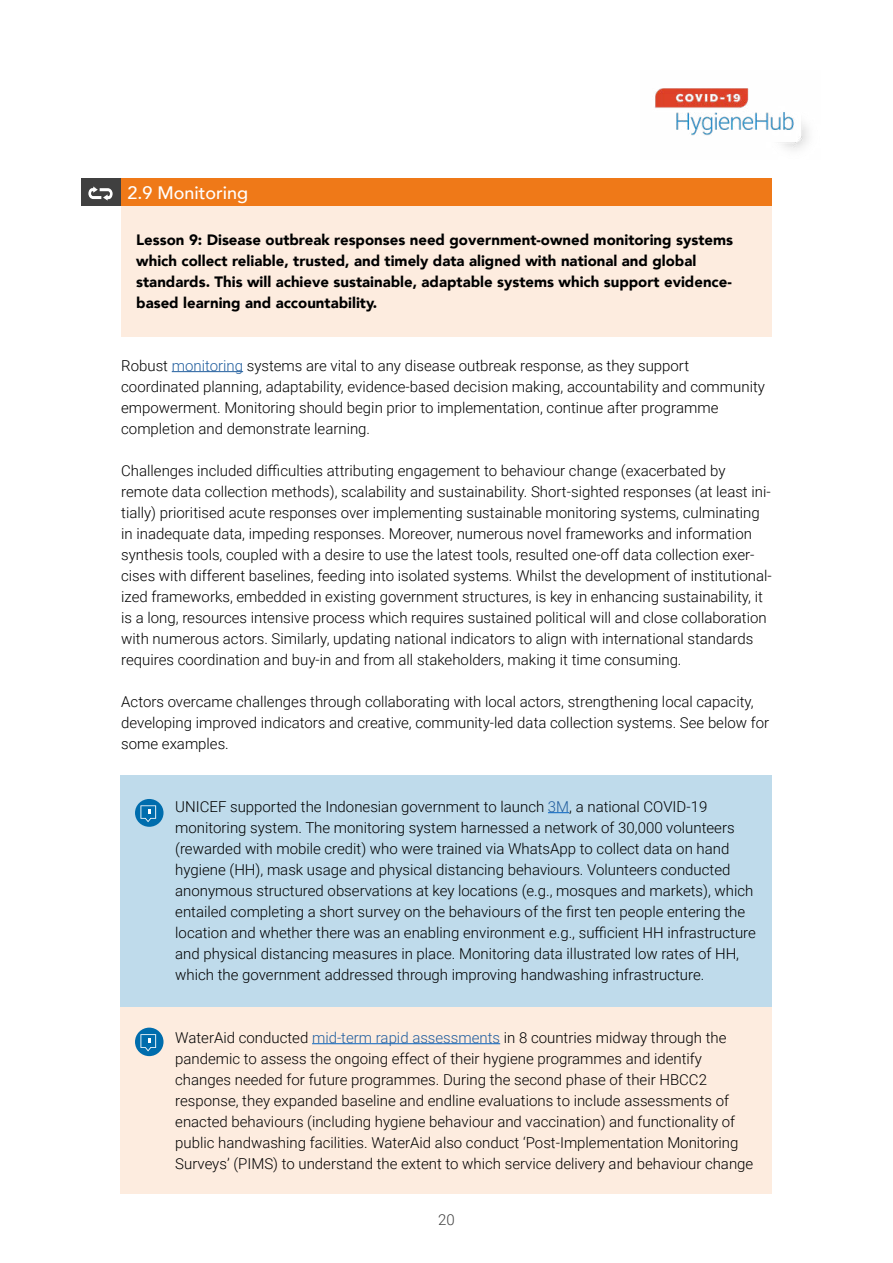
<style>
.page{position:relative;width:893px;height:1263px;background:#fff}
.page>*{position:absolute;margin:0;border:0;box-sizing:border-box;transform-origin:0 0}
.t1{font:500 18px "Avenir";color:#fff}
.t2{font:300 15px/21px "Roboto";color:#000}
.t3{font:900 15px/21px "Avenir";color:#000}
.t4{font:300 15px "Roboto";color:#404040}
.s1{color:#215e9e}
</style>
<div class="page">
<img style="left:655px;top:88px;width:154px;height:62px">
<div style="left:120px;top:1004px;width:652px;height:190px;background:#fdecdf"></div>
<div style="left:120px;top:776px;width:652px;height:231px;background:#bfdbeb"></div>
<div style="left:122px;top:197px;width:650px;height:140px;background:#fdecdf"></div>
<div style="left:81px;top:178px;width:39px;height:28px;background:#404040"></div>
<div style="left:122px;top:178px;width:650px;height:28px;background:#ef7918"></div>
<svg style="left:88px;top:187px;width:25px;height:14px"></svg>
<div style="left:135px;top:799px;width:29px;height:28px;background:#006dad;border-radius:50%"></div>
<svg style="left:140px;top:805px;width:16px;height:17px"></svg>
<div style="left:135px;top:1028px;width:29px;height:28px;background:#006dad;border-radius:50%"></div>
<svg style="left:140px;top:1034px;width:16px;height:17px"></svg>
<hr style="left:172px;top:371px;width:71px;height:1px;background:#215e9e">
<svg style="left:548px;top:812px;width:21px;height:1px"></svg>
<hr style="left:312px;top:1043px;width:188px;height:1px;background:#0563c1">
<p class="t1" style="left:128px;top:177px;width:122px">2.9 Monitoring</p>
<p class="t3" style="left:136px;top:228px;width:598px">Lesson 9: Disease outbreak responses need government-owned monitoring systems which collect reliable, trusted, and timely data aligned with national and global standards. This will achieve sustainable, adaptable systems which support evidence&shy;based learning and accountability.</p>
<p class="t2" style="left:121px;top:354px;width:645px">Robust <span class="s1">monitoring</span> systems are vital to any disease outbreak response, as they support coordinated planning, adaptability, evidence-based decision making, accountability and community empowerment. Monitoring should begin prior to implementation, continue after programme completion and demonstrate learning.</p>
<p class="t2" style="left:121px;top:459px;width:652px">Challenges included difficulties attributing engagement to behaviour change (exacerbated by remote data collection methods), scalability and sustainability. Short-sighted responses (at least ini&shy;tially) prioritised acute responses over implementing sustainable monitoring systems, culminating in inadequate data, impeding responses. Moreover, numerous novel frameworks and information synthesis tools, coupled with a desire to use the latest tools, resulted one-off data collection exer&shy;cises with different baselines, feeding into isolated systems. Whilst the development of institutional&shy;ized frameworks, embedded in existing government structures, is key in enhancing sustainability, it is a long, resources intensive process which requires sustained political will and close collaboration with numerous actors. Similarly, updating national indicators to align with international standards requires coordination and buy-in and from all stakeholders, making it time consuming.</p>
<p class="t2" style="left:121px;top:690px;width:649px">Actors overcame challenges through collaborating with local actors, strengthening local capacity, developing improved indicators and creative, community-led data collection systems. See below for some examples.</p>
<p class="t2" style="left:175px;top:795px;width:582px">UNICEF supported the Indonesian government to launch <span class="s1">3M</span>, a national COVID-19 monitoring system. The monitoring system harnessed a network of 30,000 volunteers (rewarded with mobile credit) who were trained via WhatsApp to collect data on hand hygiene (HH), mask usage and physical distancing behaviours. Volunteers conducted anonymous structured observations at key locations (e.g., mosques and markets), which entailed completing a short survey on the behaviours of the first ten people entering the location and whether there was an enabling environment e.g., sufficient HH infrastructure and physical distancing measures in place. Monitoring data illustrated low rates of HH, which the government addressed through improving handwashing infrastructure.</p>
<p class="t2" style="left:175px;top:1026px;width:580px">WaterAid conducted <span class="s1">mid-term rapid assessments</span> in 8 countries midway through the pandemic to assess the ongoing effect of their hygiene programmes and identify changes needed for future programmes. During the second phase of their HBCC2 response, they expanded baseline and endline evaluations to include assessments of enacted behaviours (including hygiene behaviour and vaccination) and functionality of public handwashing facilities. WaterAid also conduct ‘Post-Implementation Monitoring Surveys’ (PIMS) to understand the extent to which service delivery and behaviour change</p>
<p class="t4" style="left:438px;top:1209px;width:18px">20</p>
</div>
